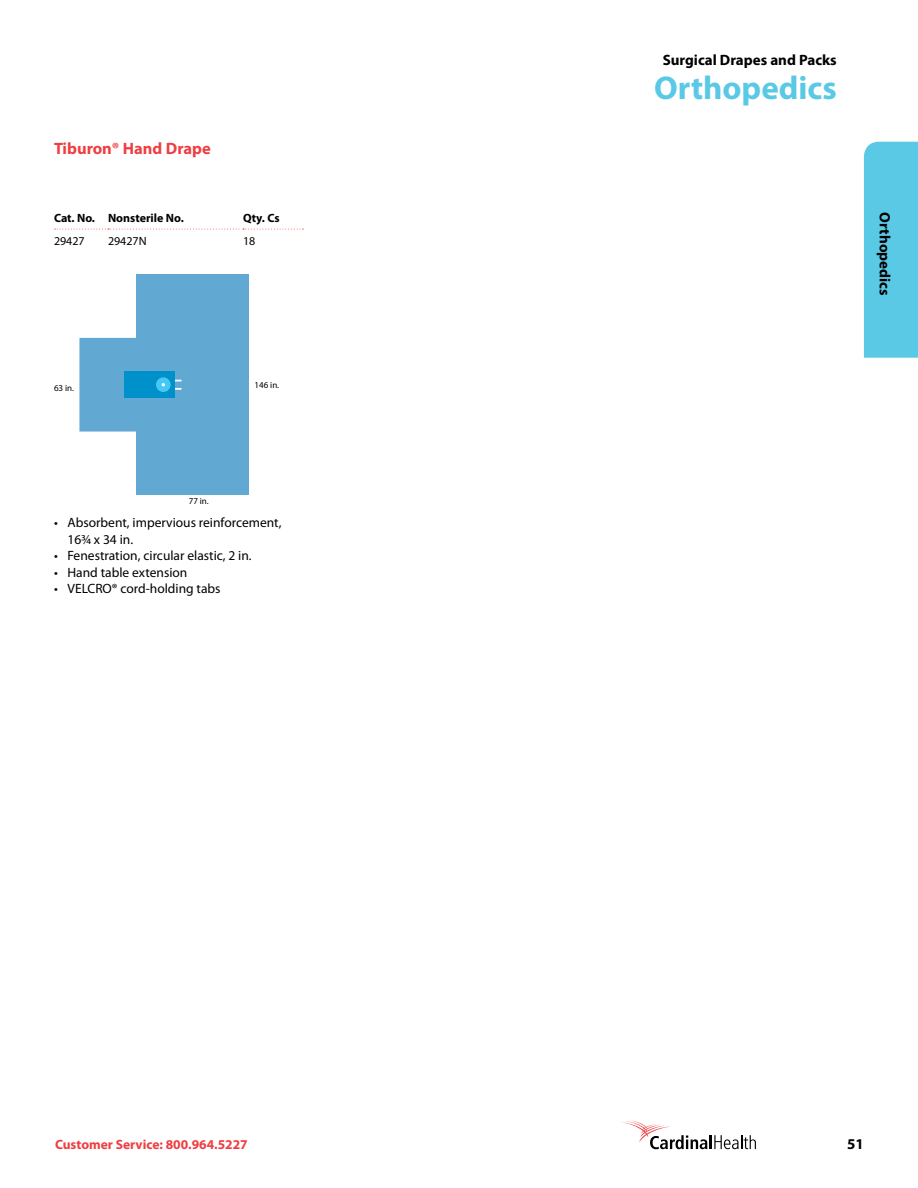
<style>
.page{position:relative;width:918px;height:1188px;background:#fff}
.page>*{position:absolute;margin:0;border:0;box-sizing:border-box;transform-origin:0 0}
.t1{font:700 33px "Myriad Pro";color:#59c9e6}
.t2{font:700 16.5px "Myriad Pro";color:#ef3e42}
.t3{font:700 15px "Myriad Pro";color:#000}
.t4{font:13.5px/16.5px "Myriad Pro";color:#000}
.t5{font:700 13.5px "Myriad Pro";color:#ef3e42}
.t6{font:700 12px "Myriad Pro";color:#000}
.t7{font:12px "Myriad Pro";color:#000}
.t8{font:9px "Myriad Pro";color:#000}
</style>
<div class="page">
<svg style="left:621px;top:1121px;width:135px;height:28px"></svg>
<div style="left:864px;top:142px;width:54px;height:216px;background:#59c9e6"></div>
<svg style="left:54px;top:229px;width:250px;height:1px"></svg>
<div style="left:136px;top:274px;width:113px;height:221px;background:#61a9d3"></div>
<svg style="left:79px;top:338px;width:103px;height:94px"></svg>
<p class="t2" style="left:54px;top:138px;width:158px">Tiburon® Hand Drape</p>
<p class="t6" style="left:54px;top:210px;width:131px">Cat. No. Nonsterile No.</p>
<p class="t6" style="left:243px;top:210px;width:38px">Qty. Cs</p>
<p class="t7" style="left:54px;top:233px;width:32px">29427</p>
<p class="t7" style="left:108px;top:233px;width:40px">29427N</p>
<p class="t7" style="left:243px;top:233px;width:14px">18</p>
<p class="t8" style="left:54px;top:382px;width:22px">63 in.</p>
<p class="t8" style="left:189px;top:496px;width:22px">77 in.</p>
<p class="t8" style="left:254px;top:380px;width:26px">146 in.</p>
<p class="t4" style="left:68px;top:514px;width:215px;text-indent:-14px">• Absorbent, impervious reinforcement,<br>163⁄4 x 34 in.</p>
<p class="t4" style="left:54px;top:547px;width:199px">• Fenestration, circular elastic, 2 in.</p>
<p class="t4" style="left:54px;top:564px;width:135px">• Hand table extension</p>
<p class="t4" style="left:54px;top:580px;width:168px">• VELCRO® cord-holding tabs</p>
<p class="t3" style="left:663px;top:50px;width:176px">Surgical Drapes and Packs</p>
<h1 class="t1" style="left:654px;top:66px;width:184px">Orthopedics</h1>
<p class="t3" style="left:895px;top:212px;width:85px;rotate:90deg">Orthopedics</p>
<p class="t5" style="left:55px;top:1136px;width:194px">Customer Service: 800.964.5227</p>
<p class="t3" style="left:847px;top:1134px;width:18px">51</p>
</div>
